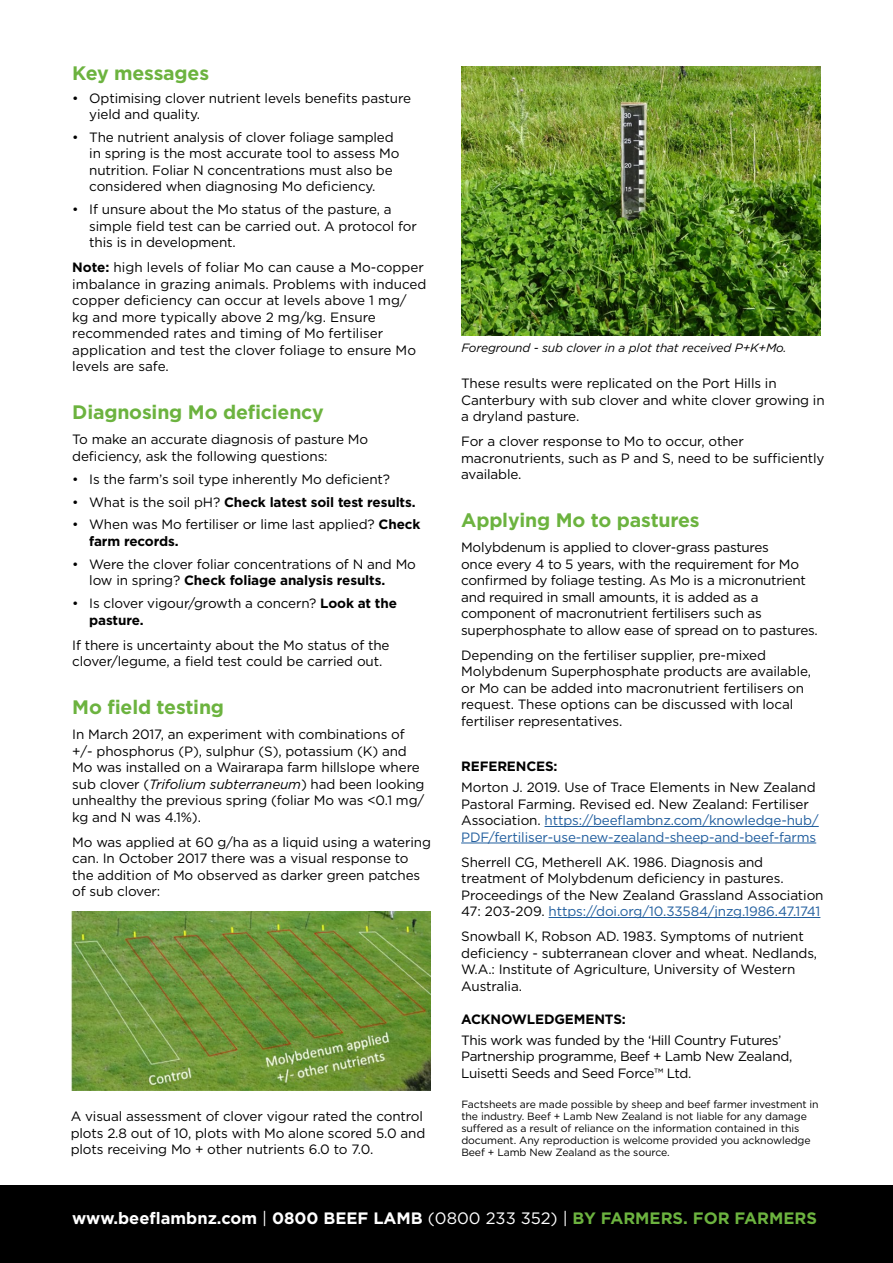
<style>
.page{position:relative;width:893px;height:1263px;background:#fff}
.page>*{position:absolute;margin:0;border:0;box-sizing:border-box;transform-origin:0 0}
.t1{font:700 19.5px "Gotham";letter-spacing:-.01em;color:#6cb33f}
.t2{font:700 16.5px "Gotham";color:#fff}
.t3{font:13.5px/16.5px "Gotham";letter-spacing:-.01em;color:#000}
.t4{font:700 13.5px "Gotham";letter-spacing:-.01em;color:#000}
.t5{font:italic 12px "Gotham";letter-spacing:-.01em;color:#000}
.t6{font:10.5px/12px "Gotham";letter-spacing:-.01em;color:#000}
.s1{font-weight:700}
.s2{font-weight:400}
.s3{font-style:italic}
.s4{color:#215e9e}
.s5{color:#6cb33f}
</style>
<div class="page">
<div style="left:0;top:1185px;width:893px;height:78px;background:#000"></div>
<img style="left:461px;top:66px;width:359px;height:270px">
<img style="left:71px;top:911px;width:360px;height:179px">
<hr style="left:544px;top:826px;width:275px;height:1px;background:#215e9e">
<hr style="left:461px;top:843px;width:355px;height:1px;background:#215e9e">
<hr style="left:549px;top:917px;width:271px;height:1px;background:#215e9e">
<h1 class="t1" style="left:72px;top:60px;width:138px">Key messages</h1>
<p class="t3" style="left:89px;top:89px;width:323px;text-indent:-17px">• Optimising clover nutrient levels benefits pasture yield and quality.</p>
<p class="t3" style="left:89px;top:129px;width:312px;text-indent:-17px">• The nutrient analysis of clover foliage sampled in spring is the most accurate tool to assess Mo nutrition. Foliar N concentrations must also be considered when diagnosing Mo deficiency.</p>
<p class="t3" style="left:89px;top:201px;width:329px;text-indent:-17px">• If unsure about the Mo status of the pasture, a simple field test can be carried out. A protocol for this is in development.</p>
<p class="t3" style="left:72px;top:259px;width:356px"><span class="s1">Note:</span> high levels of foliar Mo can cause a Mo-copper imbalance in grazing animals. Problems with induced copper deficiency can occur at levels above 1 mg/ kg and more typically above 2 mg/kg. Ensure recommended rates and timing of Mo fertiliser application and test the clover foliage to ensure Mo levels are safe.</p>
<h1 class="t1" style="left:72px;top:399px;width:253px">Diagnosing Mo deficiency</h1>
<p class="t3" style="left:72px;top:431px;width:297px">To make an accurate diagnosis of pasture Mo deficiency, ask the following questions:</p>
<p class="t3" style="left:72px;top:470px;width:319px">• Is the farm’s soil type inherently Mo deficient?</p>
<p class="t4" style="left:72px;top:493px;width:345px"><span class="s2">• What is the soil pH?</span> Check latest soil test results.</p>
<p class="t3" style="left:89px;top:516px;width:333px;text-indent:-17px">• When was Mo fertiliser or lime last applied? <span class="s1">Check farm records.</span></p>
<p class="t3" style="left:89px;top:555px;width:328px;text-indent:-17px">• Were the clover foliar concentrations of N and Mo low in spring? <span class="s1">Check foliage analysis results.</span></p>
<p class="t3" style="left:89px;top:595px;width:309px;text-indent:-17px">• Is clover vigour/growth a concern? <span class="s1">Look at the pasture.</span></p>
<p class="t3" style="left:72px;top:636px;width:319px">If there is uncertainty about the Mo status of the clover/legume, a field test could be carried out.</p>
<h1 class="t1" style="left:72px;top:694px;width:153px">Mo field testing</h1>
<p class="t3" style="left:72px;top:726px;width:354px">In March 2017, an experiment with combinations of +/- phosphorus (P), sulphur (S), potassium (K) and Mo was installed on a Wairarapa farm hillslope where sub clover (<span class="s3">Trifolium subterraneum</span>) had been looking unhealthy the previous spring (foliar Mo was &lt;0.1 mg/ kg and N was 4.1%).</p>
<p class="t3" style="left:72px;top:833px;width:360px">Mo was applied at 60 g/ha as a liquid using a watering can. In October 2017 there was a visual response to the addition of Mo observed as darker green patches of sub clover:</p>
<p class="t3" style="left:71px;top:1108px;width:356px">A visual assessment of clover vigour rated the control plots 2.8 out of 10, plots with Mo alone scored 5.0 and plots receiving Mo + other nutrients 6.0 to 7.0.</p>
<p class="t5" style="left:461px;top:340px;width:327px">Foreground - sub clover in a plot that received P+K+Mo.</p>
<p class="t3" style="left:461px;top:375px;width:365px">These results were replicated on the Port Hills in<br>Canterbury with sub clover and white clover growing in a dryland pasture.</p>
<p class="t3" style="left:461px;top:433px;width:365px">For a clover response to Mo to occur, other macronutrients, such as P and S, need to be sufficiently available.</p>
<h1 class="t1" style="left:461px;top:507px;width:240px">Applying Mo to pastures</h1>
<p class="t3" style="left:461px;top:539px;width:358px">Molybdenum is applied to clover-grass pastures<br>once every 4 to 5 years, with the requirement for Mo confirmed by foliage testing. As Mo is a micronutrient and required in small amounts, it is added as a component of macronutrient fertilisers such as superphosphate to allow ease of spread on to pastures.</p>
<p class="t3" style="left:461px;top:646px;width:352px">Depending on the fertiliser supplier, pre-mixed Molybdenum Superphosphate products are available, or Mo can be added into macronutrient fertilisers on request. These options can be discussed with local fertiliser representatives.</p>
<p class="t4" style="left:461px;top:758px;width:98px">REFERENCES:</p>
<p class="t3" style="left:461px;top:779px;width:359px">Morton J. 2019. Use of Trace Elements in New Zealand Pastoral Farming. Revised ed. New Zealand: Fertiliser Association. <span class="s4">https://beeflambnz.com/knowledge-hub/ PDF/fertiliser-use-new-zealand-sheep-and-beef-farms</span></p>
<p class="t3" style="left:461px;top:853px;width:364px">Sherrell CG, Metherell AK. 1986. Diagnosis and treatment of Molybdenum deficiency in pastures.<br>Proceedings of the New Zealand Grassland Association 47: 203-209. <span class="s4">https://doi.org/10.33584/jnzg.1986.47.1741</span></p>
<p class="t3" style="left:461px;top:928px;width:358px">Snowball K, Robson AD. 1983. Symptoms of nutrient deficiency - subterranean clover and wheat. Nedlands, W.A.: Institute of Agriculture, University of Western Australia.</p>
<p class="t4" style="left:461px;top:1010px;width:166px">ACKNOWLEDGEMENTS:</p>
<p class="t3" style="left:461px;top:1031px;width:333px">This work was funded by the ‘Hill Country Futures’<br>Partnership programme, Beef + Lamb New Zealand,<br>Luisetti Seeds and Seed Force™ Ltd.</p>
<p class="t6" style="left:461px;top:1098px;width:359px">Factsheets are made possible by sheep and beef farmer investment in the industry. Beef + Lamb New Zealand is not liable for any damage suffered as a result of reliance on the information contained in this document. Any reproduction is welcome provided you acknowledge Beef + Lamb New Zealand as the source.</p>
<p class="t2" style="left:72px;top:1207px;width:746px">www.beeflambnz.com <span class="s2">|</span> 0800 BEEF LAMB <span class="s2">(0800 233 352) |</span> <span class="s5">BY FARMERS. FOR FARMERS</span></p>
</div>
